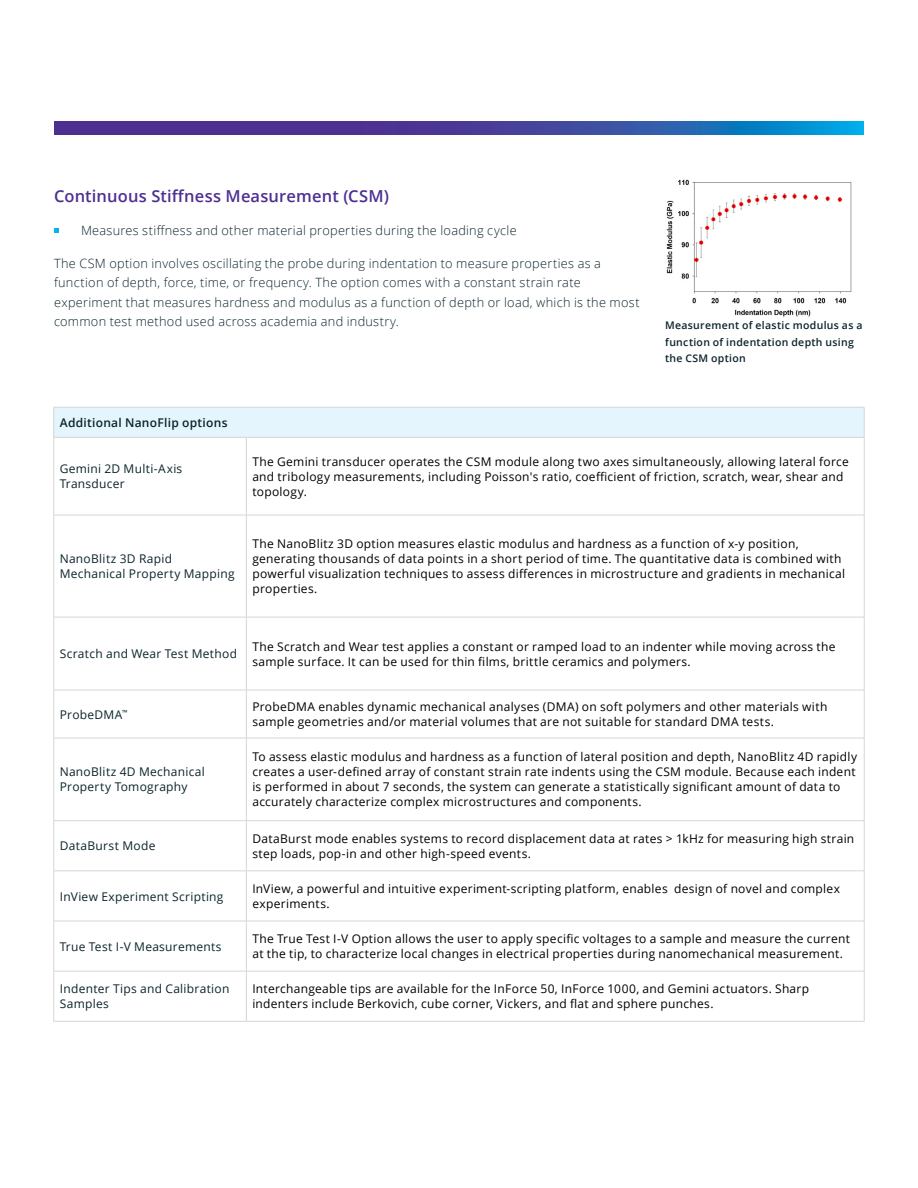
<style>
.page{position:relative;width:918px;height:1188px;background:#fff}
.page>*{position:absolute;margin:0;border:0;box-sizing:border-box;transform-origin:0 0}
.t1{font:600 16.5px "Open Sans";letter-spacing:.01em;color:#4e2f91}
.t2{font:300 12.75px/19.5px "Open Sans";letter-spacing:.02em;color:#0b242c}
.t3{font:12px/15px "Open Sans";letter-spacing:.025em;color:#000}
.t4{font:12px/15px "Open Sans";letter-spacing:.025em;color:#0b242c}
.t5{font:600 12px "Open Sans";letter-spacing:.025em;color:#0b242c}
.t6{font:600 10.5px/16.5px "Open Sans";letter-spacing:.03em;color:#0b242c}
</style>
<div class="page">
<svg style="left:54px;top:122px;width:810px;height:13px;background:#3a4ba2"></svg>
<svg style="left:54px;top:228px;width:4px;height:4px"></svg>
<img style="left:666px;top:179px;width:186px;height:138px">
<div style="left:54px;top:407px;width:810px;height:30px;background:#e5f5fd"></div>
<hr style="left:54px;top:407px;width:192px;height:1px;background:#d6d6d8">
<hr style="left:54px;top:407px;width:1px;height:30px;background:#d6d6d8">
<hr style="left:246px;top:407px;width:618px;height:1px;background:#d6d6d8">
<hr style="left:864px;top:407px;width:1px;height:30px;background:#d6d6d8">
<hr style="left:54px;top:437px;width:192px;height:1px;background:#d6d6d8">
<hr style="left:54px;top:437px;width:1px;height:78px;background:#d6d6d8">
<hr style="left:246px;top:437px;width:618px;height:1px;background:#d6d6d8">
<hr style="left:246px;top:437px;width:1px;height:78px;background:#d6d6d8">
<hr style="left:864px;top:437px;width:1px;height:78px;background:#d6d6d8">
<hr style="left:54px;top:515px;width:192px;height:1px;background:#d6d6d8">
<hr style="left:54px;top:515px;width:1px;height:102px;background:#d6d6d8">
<hr style="left:246px;top:515px;width:618px;height:1px;background:#d6d6d8">
<hr style="left:246px;top:515px;width:1px;height:102px;background:#d6d6d8">
<hr style="left:864px;top:515px;width:1px;height:102px;background:#d6d6d8">
<hr style="left:54px;top:617px;width:192px;height:1px;background:#d6d6d8">
<hr style="left:54px;top:617px;width:1px;height:73px;background:#d6d6d8">
<hr style="left:246px;top:617px;width:618px;height:1px;background:#d6d6d8">
<hr style="left:246px;top:617px;width:1px;height:73px;background:#d6d6d8">
<hr style="left:864px;top:617px;width:1px;height:73px;background:#d6d6d8">
<hr style="left:54px;top:690px;width:192px;height:1px;background:#d6d6d8">
<hr style="left:54px;top:690px;width:1px;height:48px;background:#d6d6d8">
<hr style="left:246px;top:690px;width:618px;height:1px;background:#d6d6d8">
<hr style="left:246px;top:690px;width:1px;height:48px;background:#d6d6d8">
<hr style="left:864px;top:690px;width:1px;height:48px;background:#d6d6d8">
<hr style="left:54px;top:738px;width:192px;height:1px;background:#d6d6d8">
<hr style="left:54px;top:738px;width:1px;height:82px;background:#d6d6d8">
<hr style="left:246px;top:738px;width:618px;height:1px;background:#d6d6d8">
<hr style="left:246px;top:738px;width:1px;height:82px;background:#d6d6d8">
<hr style="left:864px;top:738px;width:1px;height:82px;background:#d6d6d8">
<hr style="left:54px;top:820px;width:192px;height:1px;background:#d6d6d8">
<hr style="left:54px;top:821px;width:1px;height:50px;background:#d6d6d8">
<hr style="left:246px;top:820px;width:618px;height:1px;background:#d6d6d8">
<hr style="left:246px;top:821px;width:1px;height:50px;background:#d6d6d8">
<hr style="left:864px;top:821px;width:1px;height:50px;background:#d6d6d8">
<hr style="left:54px;top:871px;width:192px;height:1px;background:#d6d6d8">
<hr style="left:54px;top:871px;width:1px;height:50px;background:#d6d6d8">
<hr style="left:246px;top:871px;width:618px;height:1px;background:#d6d6d8">
<hr style="left:246px;top:871px;width:1px;height:50px;background:#d6d6d8">
<hr style="left:864px;top:871px;width:1px;height:50px;background:#d6d6d8">
<hr style="left:54px;top:921px;width:192px;height:1px;background:#d6d6d8">
<hr style="left:54px;top:921px;width:1px;height:50px;background:#d6d6d8">
<hr style="left:246px;top:921px;width:618px;height:1px;background:#d6d6d8">
<hr style="left:246px;top:921px;width:1px;height:50px;background:#d6d6d8">
<hr style="left:864px;top:921px;width:1px;height:50px;background:#d6d6d8">
<hr style="left:54px;top:971px;width:192px;height:1px;background:#d6d6d8">
<hr style="left:54px;top:971px;width:1px;height:50px;background:#d6d6d8">
<hr style="left:246px;top:971px;width:618px;height:1px;background:#d6d6d8">
<hr style="left:246px;top:971px;width:1px;height:50px;background:#d6d6d8">
<hr style="left:864px;top:971px;width:1px;height:50px;background:#d6d6d8">
<hr style="left:54px;top:1021px;width:192px;height:1px;background:#d6d6d8">
<hr style="left:246px;top:1021px;width:618px;height:1px;background:#d6d6d8">
<h1 class="t1" style="left:54px;top:184px;width:336px">Continuous Stiffness Measurement (CSM)</h1>
<p class="t2" style="left:54px;top:220px;width:464px">• Measures stiffness and other material properties during the loading cycle</p>
<p class="t2" style="left:54px;top:253px;width:587px">The CSM option involves oscillating the probe during indentation to measure properties as a function of depth, force, time, or frequency. The option comes with a constant strain rate experiment that measures hardness and modulus as a function of depth or load, which is the most common test method used across academia and industry.</p>
<p class="t6" style="left:665px;top:317px;width:199px">Measurement of elastic modulus as a function of indentation depth using the CSM option</p>
<p class="t5" style="left:60px;top:414px;width:169px">Additional NanoFlip options</p>
<p class="t4" style="left:60px;top:461px;width:124px">Gemini 2D Multi-Axis<br>Transducer</p>
<p class="t3" style="left:252px;top:454px;width:598px">The Gemini transducer operates the CSM module along two axes simultaneously, allowing lateral force and tribology measurements, including Poisson's ratio, coefficient of friction, scratch, wear, shear and topology.</p>
<p class="t4" style="left:60px;top:551px;width:176px">NanoBlitz 3D Rapid<br>Mechanical Property Mapping</p>
<p class="t3" style="left:252px;top:536px;width:594px">The NanoBlitz 3D option measures elastic modulus and hardness as a function of x-y position, generating thousands of data points in a short period of time. The quantitative data is combined with powerful visualization techniques to assess differences in microstructure and gradients in mechanical properties.</p>
<p class="t4" style="left:60px;top:646px;width:179px">Scratch and Wear Test Method</p>
<p class="t3" style="left:252px;top:638px;width:585px">The Scratch and Wear test applies a constant or ramped load to an indenter while moving across the sample surface. It can be used for thin films, brittle ceramics and polymers.</p>
<p class="t4" style="left:60px;top:706px;width:69px">ProbeDMA<sup>™</sup></p>
<p class="t3" style="left:252px;top:699px;width:576px">ProbeDMA enables dynamic mechanical analyses (DMA) on soft polymers and other materials with sample geometries and/or material volumes that are not suitable for standard DMA tests.</p>
<p class="t4" style="left:60px;top:764px;width:147px">NanoBlitz 4D Mechanical<br>Property Tomography</p>
<p class="t3" style="left:252px;top:749px;width:606px">To assess elastic modulus and hardness as a function of lateral position and depth, NanoBlitz 4D rapidly creates a user-defined array of constant strain rate indents using the CSM module. Because each indent is performed in about 7 seconds, the system can generate a statistically significant amount of data to accurately characterize complex microstructures and components.</p>
<p class="t4" style="left:60px;top:838px;width:97px">DataBurst Mode</p>
<p class="t3" style="left:252px;top:831px;width:603px">DataBurst mode enables systems to record displacement data at rates &gt; 1kHz for measuring high strain step loads, pop-in and other high-speed events.</p>
<p class="t4" style="left:60px;top:888px;width:165px">InView Experiment Scripting</p>
<p class="t3" style="left:252px;top:881px;width:589px">InView, a powerful and intuitive experiment-scripting platform, enables design of novel and complex experiments.</p>
<p class="t4" style="left:60px;top:939px;width:163px">True Test I-V Measurements</p>
<p class="t3" style="left:252px;top:931px;width:599px">The True Test I-V Option allows the user to apply specific voltages to a sample and measure the current at the tip, to characterize local changes in electrical properties during nanomechanical measurement.</p>
<p class="t4" style="left:60px;top:981px;width:171px">Indenter Tips and Calibration<br>Samples</p>
<p class="t3" style="left:252px;top:981px;width:558px">Interchangeable tips are available for the InForce 50, InForce 1000, and Gemini actuators. Sharp indenters include Berkovich, cube corner, Vickers, and flat and sphere punches.</p>
</div>
